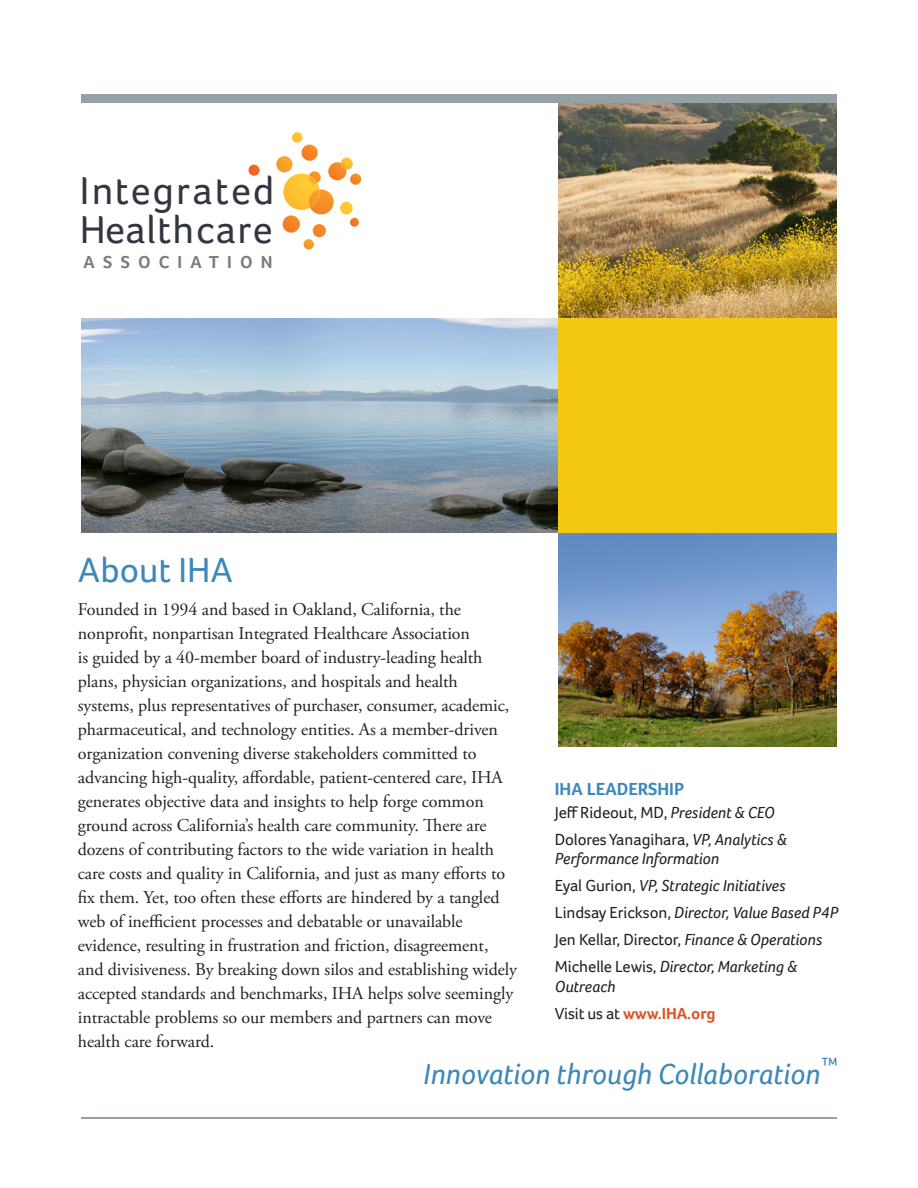
<style>
.page{position:relative;width:918px;height:1188px;background:#fff}
.page>*{position:absolute;margin:0;border:0;box-sizing:border-box;transform-origin:0 0}
.t1{font:40.05px/38.1px "Foco";letter-spacing:.04em;color:#323640}
.t2{font:36px "Foco";color:#3b88b9}
.t3{font:italic 30px "Foco";color:#3b88b9}
.body-opening{font:18px/24px "Adobe Garamond Pro";letter-spacing:-.005em;color:#231f20}
.heading___secondary{font:700 18px "Foco";color:#3b88b9}
.t4{font:700 17.85px "Foco";letter-spacing:.455em;color:#787d83}
.board___list{font:italic 16.5px/19.5px "Foco";letter-spacing:-.005em;color:#231f20}
.board___list-2{font:16.5px "Foco";letter-spacing:-.005em;color:#231f20}
.board___list-3{font:700 16.5px "Foco";letter-spacing:-.005em;color:#df5425}
.s1{font-style:italic}
.s2{font-style:normal}
.s3{font-weight:400;color:#231f20}
</style>
<div class="page">
<svg style="left:249px;top:165px;width:11px;height:11px"></svg>
<svg style="left:292px;top:132px;width:10px;height:11px"></svg>
<svg style="left:276px;top:156px;width:16px;height:16px"></svg>
<svg style="left:302px;top:145px;width:16px;height:16px"></svg>
<svg style="left:283px;top:158px;width:78px;height:92px"></svg>
<div style="left:81px;top:94px;width:756px;height:10px;background:#94a1a5"></div>
<hr style="left:81px;top:1117px;width:756px;height:1px;background:#94a1a5">
<img style="left:558px;top:532px;width:279px;height:215px">
<img style="left:81px;top:318px;width:477px;height:214px">
<img style="left:558px;top:104px;width:279px;height:214px">
<div style="left:558px;top:318px;width:279px;height:214px;background:#f3c712"></div>
<p class="t1" style="left:80px;top:172px;width:196px">Integrated<br>Healthcare</p>
<p class="t4" style="left:84px;top:251px;width:191px">ASSOCIATION</p>
<p class="t2" style="left:78px;top:549px;width:157px">About IHA</p>
<p class="body-opening" style="left:78px;top:598px;width:441px">Founded in 1994 and based in Oakland, California, the nonprofit, nonpartisan Integrated Healthcare Association<br>is guided by a 40-member board of industry-leading health plans, physician organizations, and hospitals and health systems, plus representatives of purchaser, consumer, academic, pharmaceutical, and technology entities. As a member-driven organization convening diverse stakeholders committed to advancing high-quality, affordable, patient-centered care, IHA generates objective data and insights to help forge common ground across California’s health care community. There are dozens of contributing factors to the wide variation in health care costs and quality in California, and just as many efforts to fix them. Yet, too often these efforts are hindered by a tangled web of inefficient processes and debatable or unavailable evidence, resulting in frustration and friction, disagreement, and divisiveness. By breaking down silos and establishing widely accepted standards and benchmarks, IHA helps solve seemingly intractable problems so our members and partners can move health care forward.</p>
<p class="t3" style="left:423px;top:1056px;width:415px">Innovation through Collaboration<sup>™</sup></p>
<p class="heading___secondary" style="left:555px;top:779px;width:131px">IHA LEADERSHIP</p>
<p class="board___list-2" style="left:555px;top:803px;width:221px">Jeff Rideout, MD, <span class="s1">President &amp; CEO</span></p>
<p class="board___list" style="left:555px;top:829px;width:234px"><span class="s2">Dolores Yanagihara,</span> VP, Analytics &amp;<br>Performance Information</p>
<p class="board___list" style="left:555px;top:876px;width:232px"><span class="s2">Eyal Gurion,</span> VP, Strategic Initiatives</p>
<p class="board___list" style="left:555px;top:903px;width:285px"><span class="s2">Lindsay Erickson,</span> Director, Value Based P4P</p>
<p class="board___list-2" style="left:555px;top:930px;width:269px">Jen Kellar, Director, <span class="s1">Finance &amp; Operations</span></p>
<p class="board___list" style="left:555px;top:957px;width:244px"><span class="s2">Michelle Lewis,</span> Director, Marketing &amp;<br>Outreach</p>
<p class="board___list-3" style="left:555px;top:1004px;width:162px"><span class="s3">Visit us at</span> www.IHA.org</p>
</div>
